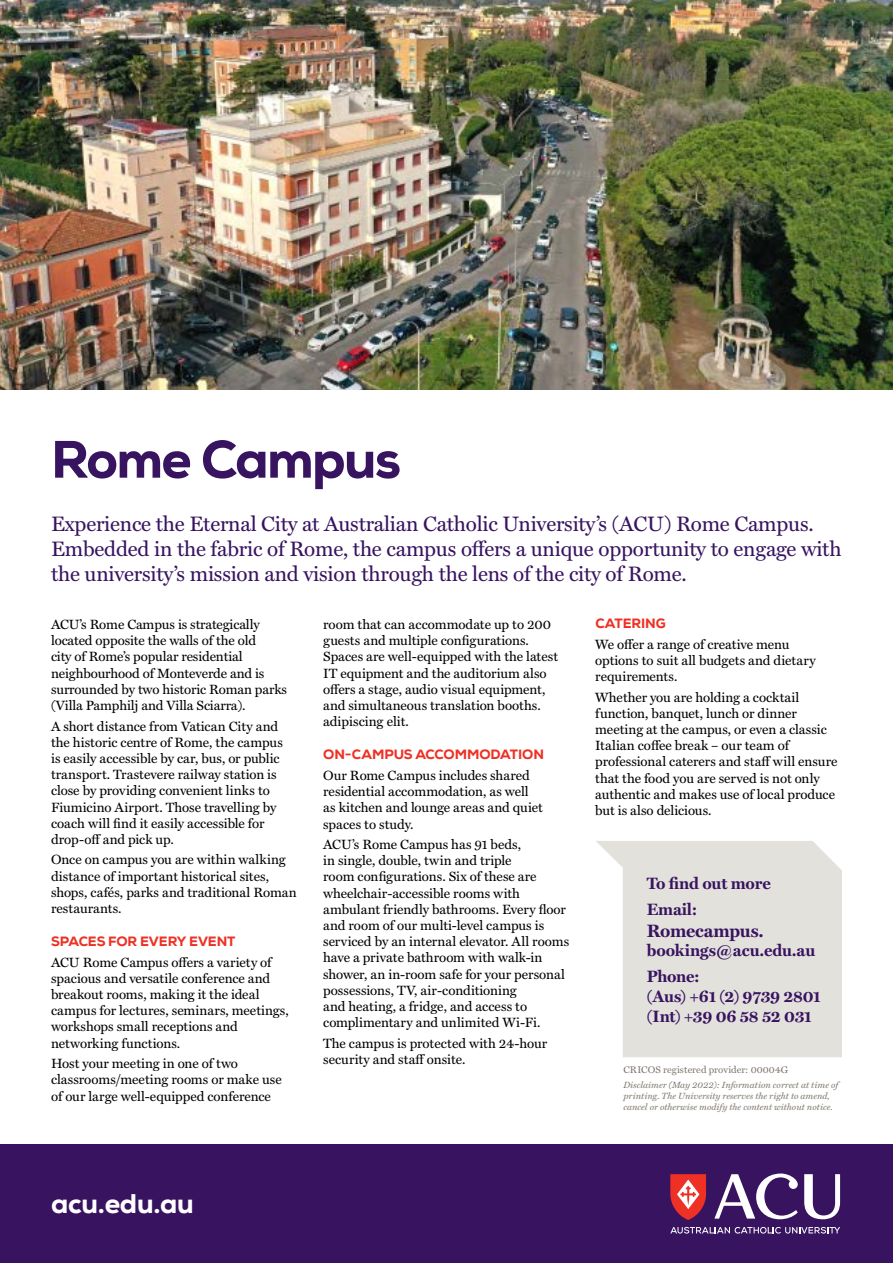
<style>
.page{position:relative;width:893px;height:1263px;background:#fff}
.page>*{position:absolute;margin:0;border:0;box-sizing:border-box;transform-origin:0 0}
.t1{font:800 52.5px "Nexa";letter-spacing:-.03em;color:#381460}
.t2{font:800 27px "Nexa";letter-spacing:-.01em;color:#fff}
.t3{font:21px/25.2px "Miller Text";letter-spacing:-.01em;color:#381460}
.t4{font:700 18px "Miller Text";letter-spacing:-.02em;color:#381460}
.t5{font:700 16.5px/25.7px "Miller Text";letter-spacing:-.01em;color:#381460}
.t6{font:13.5px/16.2px "Miller Text";color:#000}
.t7{font:800 13.5px "Nexa";letter-spacing:-.005em;color:#ee3124}
.t8{font:9.75px "Miller Text";letter-spacing:.01em;color:#7f776f}
.t9{font:italic 9px/10.8px "Miller Text";color:#7f776f}
</style>
<div class="page">
<div style="left:0;top:1144px;width:893px;height:119px;background:#381460"></div>
<svg style="left:670px;top:1174px;width:36px;height:46px;background:#d14b50"></svg>
<svg style="left:670px;top:1227px;width:170px;height:6px"></svg>
<svg style="left:804px;top:1174px;width:36px;height:45px"></svg>
<svg style="left:714px;top:1173px;width:84px;height:46px"></svg>
<svg style="left:596px;top:841px;width:246px;height:216px;background:#e6e4df"></svg>
<img style="left:0;top:0;width:893px;height:389px">
<h1 class="t1" style="left:51px;top:426px;width:351px">Rome Campus</h1>
<p class="t3" style="left:51px;top:509px;width:792px">Experience the Eternal City at Australian Catholic University’s (ACU) Rome Campus.<br>Embedded in the fabric of Rome, the campus offers a unique opportunity to engage with the university’s mission and vision through the lens of the city of Rome.</p>
<p class="t6" style="left:51px;top:615px;width:238px">ACU’s Rome Campus is strategically located opposite the walls of the old<br>city of Rome’s popular residential neighbourhood of Monteverde and is surrounded by two historic Roman parks (Villa Pamphilj and Villa Sciarra).</p>
<p class="t6" style="left:51px;top:717px;width:233px">A short distance from Vatican City and the historic centre of Rome, the campus is easily accessible by car, bus, or public transport. Trastevere railway station is close by providing convenient links to Fiumicino Airport. Those travelling by coach will find it easily accessible for drop-off and pick up.</p>
<p class="t6" style="left:51px;top:851px;width:247px">Once on campus you are within walking distance of important historical sites, shops, cafés, parks and traditional Roman restaurants.</p>
<p class="t7" style="left:51px;top:933px;width:186px">SPACES FOR EVERY EVENT</p>
<p class="t6" style="left:51px;top:953px;width:239px">ACU Rome Campus offers a variety of spacious and versatile conference and breakout rooms, making it the ideal campus for lectures, seminars, meetings, workshops small receptions and networking functions.</p>
<p class="t6" style="left:51px;top:1054px;width:232px">Host your meeting in one of two classrooms/meeting rooms or make use of our large well-equipped conference</p>
<p class="t6" style="left:323px;top:615px;width:237px">room that can accommodate up to 200 guests and multiple configurations.<br>Spaces are well-equipped with the latest IT equipment and the auditorium also offers a stage, audio visual equipment, and simultaneous translation booths. adipiscing elit.</p>
<p class="t7" style="left:323px;top:746px;width:222px">ON-CAMPUS ACCOMMODATION</p>
<p class="t6" style="left:323px;top:766px;width:221px">Our Rome Campus includes shared residential accommodation, as well as kitchen and lounge areas and quiet spaces to study.</p>
<p class="t6" style="left:323px;top:835px;width:248px">ACU’s Rome Campus has 91 beds,<br>in single, double, twin and triple<br>room configurations. Six of these are wheelchair-accessible rooms with ambulant friendly bathrooms. Every floor and room of our multi-level campus is serviced by an internal elevator. All rooms have a private bathroom with walk-in shower, an in-room safe for your personal possessions, TV, air-conditioning<br>and heating, a fridge, and access to complimentary and unlimited Wi-Fi.</p>
<p class="t6" style="left:323px;top:1034px;width:226px">The campus is protected with 24-hour security and staff onsite.</p>
<p class="t7" style="left:595px;top:615px;width:72px">CATERING</p>
<p class="t6" style="left:595px;top:635px;width:222px">We offer a range of creative menu options to suit all budgets and dietary requirements.</p>
<p class="t6" style="left:595px;top:688px;width:244px">Whether you are holding a cocktail function, banquet, lunch or dinner meeting at the campus, or even a classic Italian coffee break – our team of professional caterers and staff will ensure that the food you are served is not only authentic and makes use of local produce but is also delicious.</p>
<p class="t5" style="left:647px;top:870px;width:126px">To find out more<br>Email:</p>
<h3 class="t4" style="left:647px;top:916px;width:119px">Romecampus.</h3>
<p class="t5" style="left:647px;top:937px;width:170px">bookings@acu.edu.au<br>Phone:</p>
<p class="t5" style="left:647px;top:985px;width:175px;line-height:19.8px">(Aus) +61 (2) 9739 2801 (Int) +39 06 58 52 031</p>
<p class="t8" style="left:623px;top:1062px;width:166px">CRICOS registered provider: 00004G</p>
<p class="t9" style="left:623px;top:1079px;width:216px">Disclaimer (May 2022): Information correct at time of printing. The University reserves the right to amend, cancel or otherwise modify the content without notice.</p>
<h2 class="t2" style="left:51px;top:1186px;width:144px">acu.edu.au</h2>
</div>
